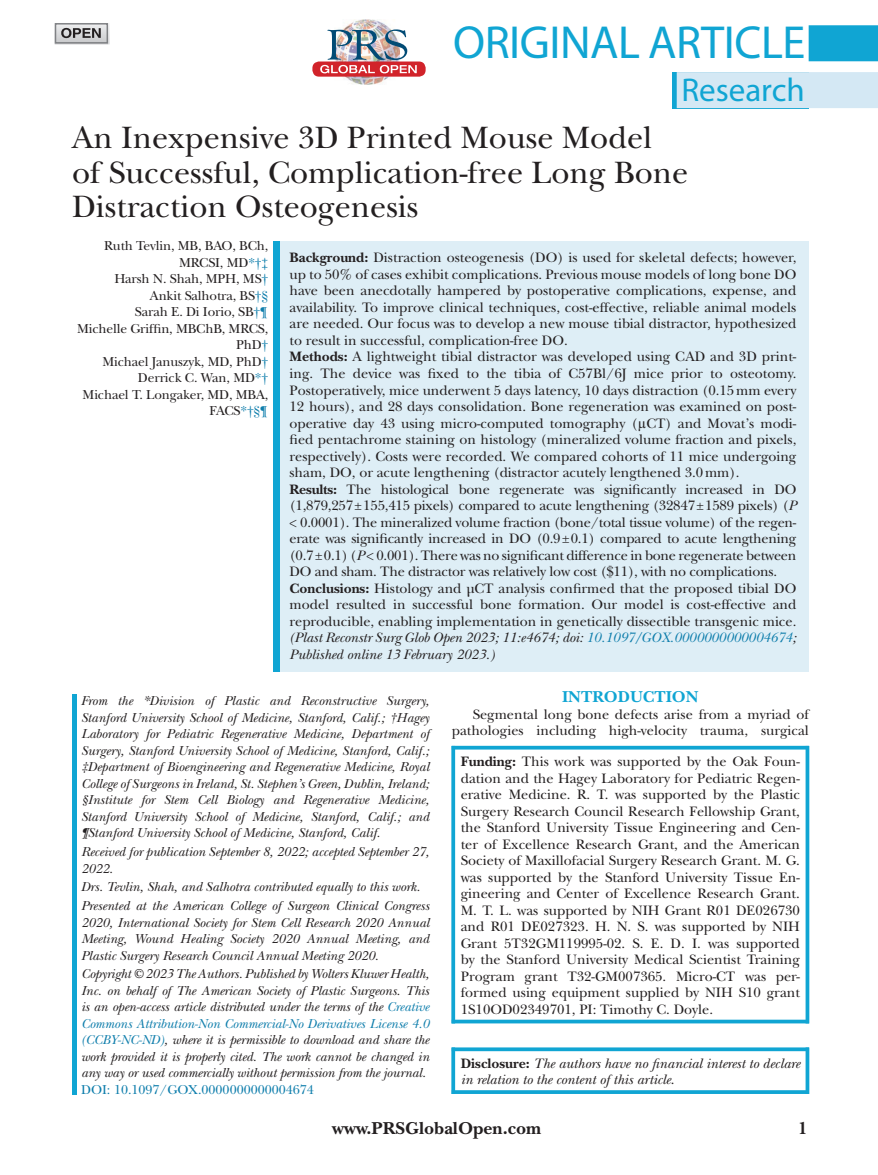
<style>
.page{position:relative;width:878px;height:1175px;background:#fff}
.page>*{position:absolute;margin:0;border:0;box-sizing:border-box;transform-origin:0 0}
.t1{font:46.5px "Myriad Pro";letter-spacing:-.01em;color:#10a5d3}
.t2{font:33px "Myriad Pro";color:#10a5d3}
.t3{font:32.25px/34.5px "New Baskerville Std";color:#231f20}
.t4{font:700 18px "New Baskerville Std";color:#231f20}
.t5{font:700 16.5px "New Baskerville Std";color:#10a5d3}
.t6{font:14.25px/16.5px "New Baskerville Std";color:#231f20}
.t7{font:italic 14.25px/16.5px "New Baskerville Std";color:#231f20}
.t8{font:italic 13.5px/16.5px "New Baskerville Std";color:#231f20;text-align:justify}
.t9{font:13.5px/16.5px "New Baskerville Std";letter-spacing:-.01em;color:#231f20;text-align:right}
.t10{font:13.5px "New Baskerville Std";color:#0f7eac}
.s1{color:#0f7eac}
.s2{font-weight:700}
.s3{font-family:"Gandhari Unicode"}
.s4{font-style:italic}
.s5{font-style:italic;color:#0f7eac}
.s6{font-weight:700;font-style:normal}
.s7{font-style:normal}
</style>
<div class="page">
<div style="left:672px;top:72px;width:137px;height:36px;background:#10a5d3"></div>
<div style="left:676px;top:72px;width:202px;height:36px;background:#d4e8f4"></div>
<div style="left:808px;top:25px;width:70px;height:36px;background:#10a5d3"></div>
<img style="left:343px;top:20px;width:48px;height:64px">
<div style="left:312px;top:61px;width:113px;height:16px;background:#d1232a;border-radius:7px"></div>
<img style="left:320px;top:29px;width:97px;height:44px">
<div style="left:274px;top:126px;width:534px;height:545px;background:#deeef6"></div>
<div style="left:274px;top:240px;width:6px;height:109px;background:#10a5d3"></div>
<div style="left:274px;top:339px;width:6px;height:142px;background:#10a5d3"></div>
<div style="left:274px;top:471px;width:6px;height:109px;background:#10a5d3"></div>
<div style="left:274px;top:570px;width:6px;height:101px;background:#10a5d3"></div>
<hr style="left:72px;top:694px;width:4px;height:149px;background:#10a5d3">
<hr style="left:72px;top:843px;width:4px;height:35px;background:#10a5d3">
<hr style="left:72px;top:878px;width:4px;height:19px;background:#10a5d3">
<hr style="left:72px;top:897px;width:4px;height:68px;background:#10a5d3">
<hr style="left:72px;top:965px;width:4px;height:118px;background:#10a5d3">
<hr style="left:72px;top:1081px;width:4px;height:13px;background:#10a5d3">
<div style="left:272px;top:126px;width:536px;height:115px;background:#fff"></div>
<img style="left:54px;top:23px;width:55px;height:22px">
<div style="left:55px;top:23px;width:53px;height:21px;border:2px solid #808285"></div>
<svg style="left:61px;top:28px;width:40px;height:10px"></svg>
<svg style="left:451px;top:746px;width:4px;height:277px"></svg>
<svg style="left:805px;top:746px;width:4px;height:277px"></svg>
<hr style="left:452px;top:746px;width:356px;height:3px;background:#10a5d3">
<svg style="left:452px;top:1019px;width:356px;height:4px"></svg>
<svg style="left:451px;top:1047px;width:4px;height:47px"></svg>
<svg style="left:805px;top:1047px;width:4px;height:47px"></svg>
<svg style="left:452px;top:1047px;width:356px;height:4px"></svg>
<svg style="left:452px;top:1090px;width:356px;height:4px"></svg>
<h1 class="t1" style="left:453px;top:14px;width:354px">Original Article</h1>
<h2 class="t2" style="left:681px;top:69px;width:125px">Research</h2>
<h3 class="t3" style="left:72px;top:121px;width:617px">An Inexpensive 3D Printed Mouse Model of Successful, Complication-free Long Bone<br>Distraction Osteogenesis</h3>
<p class="t9" style="left:77px;top:238px;width:193px">Ruth Tevlin, MB, BAO, BCh,<br>MRCSI, MD<span class="s1">*†‡<br></span>Harsh N. Shah, MPH, MS<span class="s1">†<br></span>Ankit Salhotra, BS<span class="s1">†§<br></span>Sarah E. Di Iorio, SB<span class="s1">†¶<br></span>Michelle Griffin, MBChB, MRCS,<br>PhD<span class="s1">†<br></span>Michael Januszyk, MD, PhD<span class="s1">†<br></span>Derrick C. Wan, MD<span class="s1">*†<br></span>Michael T. Longaker, MD, MBA,<br>FACS<span class="s1">*†§¶</span></p>
<p class="t6" style="left:289px;top:250px;width:508px"><span class="s2">Background:</span> Distraction osteogenesis (DO) is used for skeletal defects; however, up to 50% of cases exhibit complications. Previous mouse models of long bone DO have been anecdotally hampered by postoperative complications, expense, and availability. To improve clinical techniques, cost-effective, reliable animal models are needed. Our focus was to develop a new mouse tibial distractor, hypothesized to result in successful, complication-free DO.<br><span class="s2">Methods:</span> A lightweight tibial distractor was developed using CAD and 3D print&shy;ing. The device was fixed to the tibia of C57Bl/6J mice prior to osteotomy.<br>Postoperatively, mice underwent 5 days latency, 10 days distraction (0.15mm every 12 hours), and 28 days consolidation. Bone regeneration was examined on post&shy;operative day 43 using micro-computed tomography (<span class="s3">μ</span>CT) and Movat’s modi&shy;fied pentachrome staining on histology (mineralized volume fraction and pixels, respectively). Costs were recorded. We compared cohorts of 11 mice undergoing sham, DO, or acute lengthening (distractor acutely lengthened 3.0mm).<br><span class="s2">Results:</span> The histological bone regenerate was significantly increased in DO (1,879,257±155,415 pixels) compared to acute lengthening (32847±1589 pixels) (<span class="s4">P </span>&lt; 0.0001). The mineralized volume fraction (bone/total tissue volume) of the regen&shy;erate was significantly increased in DO (0.9±0.1) compared to acute lengthening (0.7±0.1) (<span class="s4">P</span> &lt; 0.001). There was no significant difference in bone regenerate between DO and sham. The distractor was relatively low cost ($11), with no complications.<br><span class="s2">Conclusions:</span> Histology and µCT analysis confirmed that the proposed tibial DO model resulted in successful bone formation. Our model is cost-effective and reproducible, enabling implementation in genetically dissectible transgenic mice. <span class="s4">(Plast Reconstr Surg Glob Open 2023; 11:e4674; doi:</span> <span class="s5">10.1097/GOX.0000000000004674</span><span class="s4">; Published online 13 February 2023.)</span></p>
<p class="t8" style="left:81px;top:692px;width:350px">From the *Division of Plastic and Reconstructive Surgery, Stanford University School of Medicine, Stanford, Calif.; †Hagey Laboratory for Pediatric Regenerative Medicine, Department of Surgery, Stanford University School of Medicine, Stanford, Calif.; ‡Department of Bioengineering and Regenerative Medicine, Royal College of Surgeons in Ireland, St. Stephen’s Green, Dublin, Ireland; §Institute for Stem Cell Biology and Regenerative Medicine, Stanford University School of Medicine, Stanford, Calif.; and ¶Stanford University School of Medicine, Stanford, Calif.</p>
<p class="t8" style="left:81px;top:843px;width:349px">Received for publication September 8, 2022; accepted September 27,<br>2022.</p>
<p class="t8" style="left:81px;top:877px;width:350px;line-height:18.8px">Drs. Tevlin, Shah, and Salhotra contributed equally to this work.<br>Presented at the American College of Surgeon Clinical Congress</p>
<p class="t8" style="left:81px;top:914px;width:350px">2020, International Society for Stem Cell Research 2020 Annual Meeting, Wound Healing Society 2020 Annual Meeting, and Plastic Surgery Research Council Annual Meeting 2020.</p>
<p class="t8" style="left:81px;top:965px;width:350px">Copyright © 2023 The Authors. Published by Wolters Kluwer Health, Inc. on behalf of The American Society of Plastic Surgeons. This is an open-access article distributed under the terms of the <span class="s1">Creative Commons Attribution-Non Commercial-No Derivatives License 4.0 (CCBY-NC-ND)</span>, where it is permissible to download and share the work provided it is properly cited. The work cannot be changed in any way or used commercially without permission from the journal.</p>
<p class="t10" style="left:81px;top:1081px;width:234px">DOI: 10.1097/GOX.0000000000004674</p>
<p class="t5" style="left:562px;top:687px;width:138px">INTRODUCTION</p>
<p class="t6" style="left:451px;top:706px;width:359px;text-align:right">Segmental long bone defects arise from a myriad of pathologies including high-velocity trauma, surgical</p>
<p class="t6" style="left:460px;top:753px;width:341px;text-align:justify"><span class="s2">Funding:</span> This work was supported by the Oak Foun&shy;dation and the Hagey Laboratory for Pediatric Regen&shy;erative Medicine. R. T. was supported by the Plastic Surgery Research Council Research Fellowship Grant, the Stanford University Tissue Engineering and Cen&shy;ter of Excellence Research Grant, and the American Society of Maxillofacial Surgery Research Grant. M. G. was supported by the Stanford University Tissue En&shy;gineering and Center of Excellence Research Grant.<br>M. T. L. was supported by NIH Grant R01 DE026730 and R01 DE027323. H. N. S. was supported by NIH Grant 5T32GM119995-02. S. E. D. I. was supported by the Stanford University Medical Scientist Training Program grant T32-GM007365. Micro-CT was per&shy;formed using equipment supplied by NIH S10 grant 1S10OD02349701, PI: Timothy C. Doyle.</p>
<p class="t7" style="left:460px;top:1055px;width:341px"><span class="s6">Disclosure:</span> The authors have no financial interest to declare in relation to the content of this article<span class="s7">.</span></p>
<p class="t4" style="left:332px;top:1118px;width:210px">www.PRSGlobalOpen.com</p>
<p class="t4" style="left:798px;top:1118px;width:11px">1</p>
</div>
